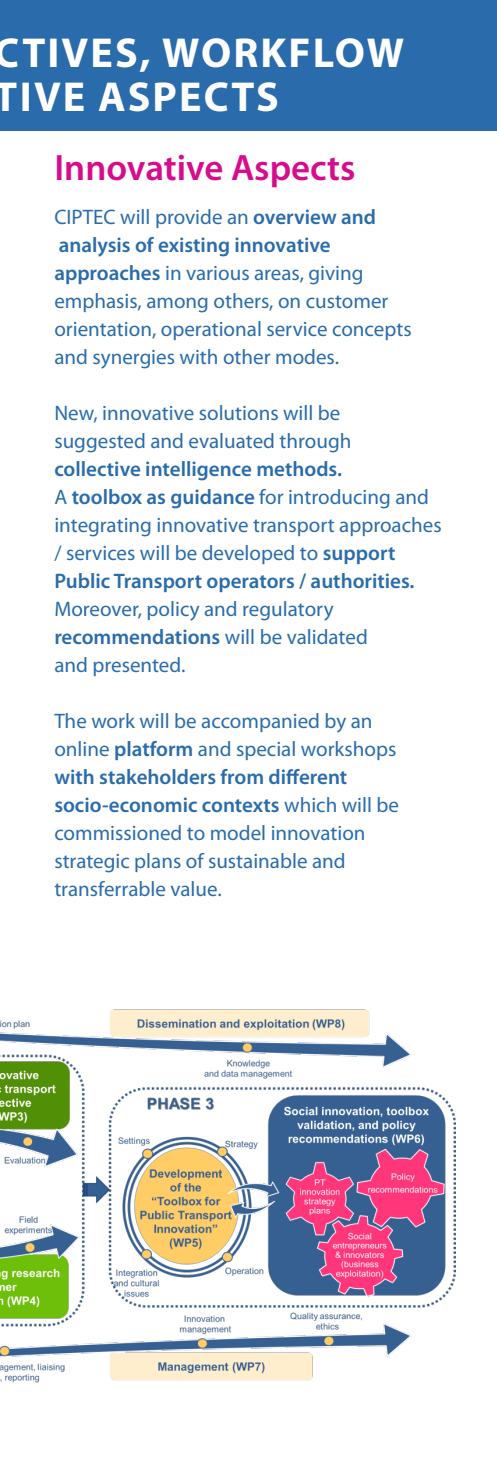
<style>
.page{position:relative;width:497px;height:1464px;background:#fff}
.page>*{position:absolute;margin:0;border:0;box-sizing:border-box;transform-origin:0 0}
.t1{font:700 42px/43.8px "Myriad Pro";letter-spacing:.05em;color:#fff}
.t2{font:600 36.75px "Myriad Pro";color:#d70c8c}
.t3{font:21px/28px "Myriad Pro";color:#2a6cab}
.t4{font:600 21px/28px "Myriad Pro";color:#2a6cab}
.s1{font-weight:600}
.s2{font-weight:400}
</style>
<div class="page">
<div style="left:0;top:0;width:496px;height:130px;background:#2a6cab"></div>
<img style="left:0;top:1009px;width:455px;height:374px">
<h1 class="t1" style="left:-5px;top:30px;width:410px">CTIVES, WORKFLOW<br>TIVE ASPECTS</h1>
<p class="t2" style="left:54px;top:144px;width:302px">Innovative Aspects</p>
<p class="t3" style="left:54px;top:202px;width:323px">CIPTEC will provide an <span class="s1">overview and</span></p>
<p class="t4" style="left:59px;top:230px;width:273px">analysis of existing innovative</p>
<p class="t3" style="left:54px;top:258px;width:310px"><span class="s1">approaches</span> in various areas, giving</p>
<p class="t3" style="left:54px;top:286px;width:335px">emphasis, among others, on customer</p>
<p class="t3" style="left:54px;top:314px;width:358px">orientation, operational service concepts</p>
<p class="t3" style="left:54px;top:342px;width:286px">and synergies with other modes.</p>
<p class="t3" style="left:54px;top:398px;width:287px">New, innovative solutions will be</p>
<p class="t3" style="left:54px;top:426px;width:298px">suggested and evaluated through</p>
<p class="t4" style="left:54px;top:454px;width:289px">collective intelligence methods.</p>
<p class="t3" style="left:54px;top:482px;width:388px">A <span class="s1">toolbox as guidance</span> for introducing and integrating innovative transport approaches / services will be developed to <span class="s1">support</span></p>
<p class="t4" style="left:54px;top:566px;width:361px">Public Transport operators / authorities.<br><span class="s2">Moreover, policy and regulatory</span></p>
<p class="t4" style="left:54px;top:622px;width:314px">recommendations <span class="s2">will be validated</span></p>
<p class="t3" style="left:54px;top:650px;width:132px">and presented.</p>
<p class="t3" style="left:54px;top:706px;width:319px">The work will be accompanied by an</p>
<p class="t3" style="left:54px;top:734px;width:343px">online <span class="s1">platform</span> and special workshops</p>
<p class="t4" style="left:54px;top:762px;width:294px">with stakeholders from different</p>
<p class="t4" style="left:54px;top:790px;width:346px">socio-economic contexts <span class="s2">which will be</span></p>
<p class="t3" style="left:54px;top:818px;width:312px">commissioned to model innovation</p>
<p class="t3" style="left:54px;top:846px;width:292px">strategic plans of sustainable and</p>
<p class="t3" style="left:54px;top:874px;width:169px">transferrable value.</p>
</div>
